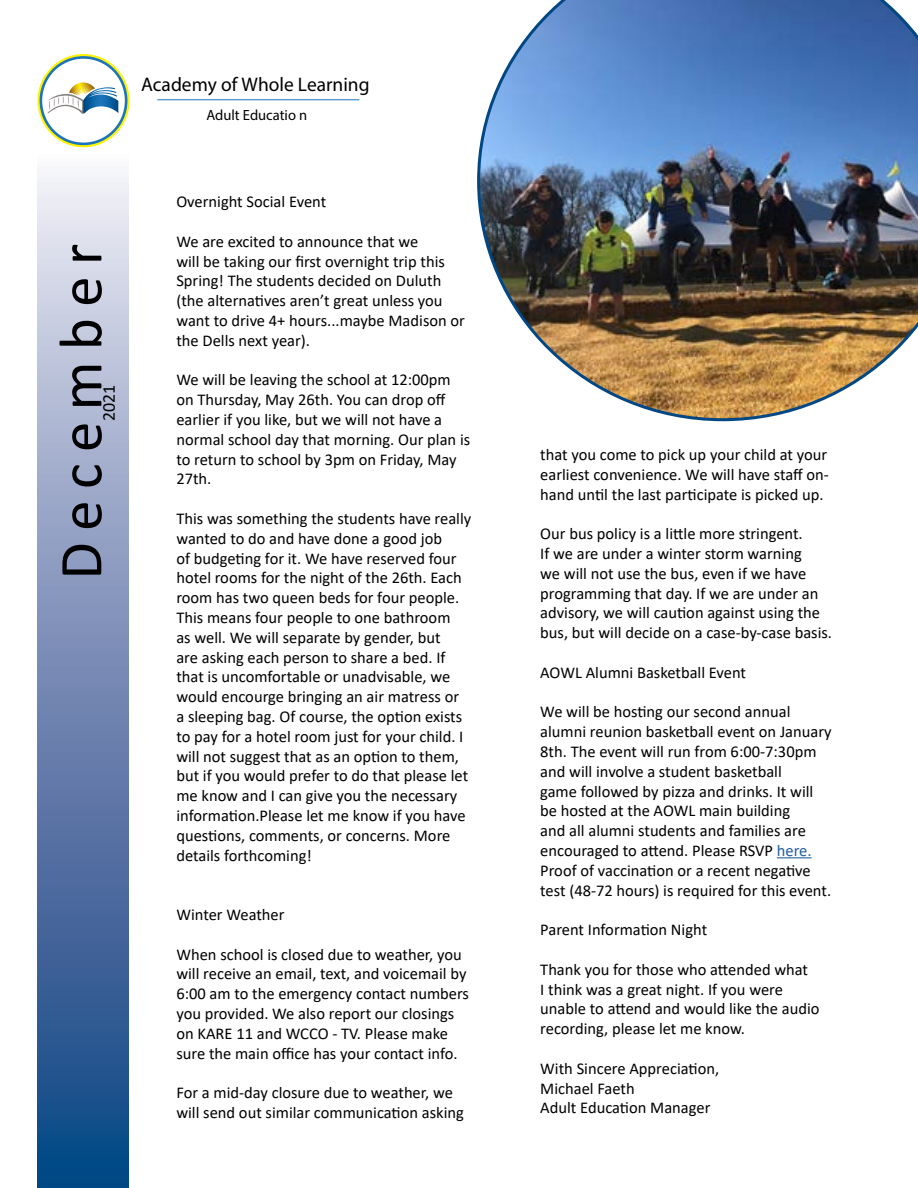
<style>
.page{position:relative;width:918px;height:1188px;background:#fff}
.page>*{position:absolute;margin:0;border:0;box-sizing:border-box;transform-origin:0 0}
.t1{font:61.5px "Calibri";letter-spacing:.18em;color:#000}
.t2{font:19.65px "Myriad Pro";color:#000}
.t3{font:18px "Calibri";color:#000}
.t4{font:16.5px/19.8px "Calibri";color:#000}
.t5{font:14.7px "Myriad Pro";color:#000}
.s1{color:#215e9e}
</style>
<div class="page">
<hr style="left:777px;top:857px;width:35px;height:1px;background:#215e9e">
<div style="left:38px;top:150px;width:90px;height:1038px;background:linear-gradient(to bottom,#f1e9f3,#053b7e)"></div>
<div style="left:37px;top:54px;width:93px;height:93px;border:7px solid #fff200;border-radius:50%"></div>
<div style="left:41px;top:57px;width:85px;height:87px;background:#fff;border-radius:50%"></div>
<div style="left:40px;top:56px;width:87px;height:89px;border:3px solid #1c75bc;border-radius:50%"></div>
<svg style="left:48px;top:82px;width:70px;height:32px"></svg>
<hr style="left:158px;top:99px;width:201px;height:1px;background:#1c75bc">
<img style="left:477px;top:0;width:441px;height:421px">
<p class="t2" style="left:141px;top:72px;width:230px">Academy of Whole Learning</p>
<p class="t5" style="left:206px;top:106px;width:102px">Adult Educatio n</p>
<h1 class="t1" style="left:38px;top:580px;width:338px;rotate:-90deg">December</h1>
<p class="t3" style="left:96px;top:421px;width:38px;rotate:-90deg">2021</p>
<p class="t4" style="left:176px;top:191px;width:151px">Overnight Social Event</p>
<p class="t4" style="left:176px;top:231px;width:290px">We are excited to announce that we<br>will be taking our first overnight trip this Spring! The students decided on Duluth (the alternatives aren’t great unless you want to drive 4+ hours...maybe Madison or the Dells next year).</p>
<p class="t4" style="left:176px;top:370px;width:295px">We will be leaving the school at 12:00pm on Thursday, May 26th. You can drop off earlier if you like, but we will not have a normal school day that morning. Our plan is to return to school by 3pm on Friday, May 27th.</p>
<p class="t4" style="left:176px;top:508px;width:296px">This was something the students have really wanted to do and have done a good job<br>of budgeting for it. We have reserved four hotel rooms for the night of the 26th. Each room has two queen beds for four people.<br>This means four people to one bathroom<br>as well. We will separate by gender, but<br>are asking each person to share a bed. If that is uncomfortable or unadvisable, we would encourge bringing an air matress or<br>a sleeping bag. Of course, the option exists to pay for a hotel room just for your child. I will not suggest that as an option to them, but if you would prefer to do that please let me know and I can give you the necessary information.Please let me know if you have questions, comments, or concerns. More details forthcoming!</p>
<p class="t4" style="left:176px;top:904px;width:110px">Winter Weather</p>
<p class="t4" style="left:176px;top:944px;width:294px">When school is closed due to weather, you will receive an email, text, and voicemail by 6:00 am to the emergency contact numbers you provided. We also report our closings on KARE 11 and WCCO - TV. Please make sure the main office has your contact info.</p>
<p class="t4" style="left:176px;top:1082px;width:289px">For a mid-day closure due to weather, we will send out similar communication asking</p>
<p class="t4" style="left:540px;top:444px;width:290px;text-align:justify">that you come to pick up your child at your earliest convenience. We will have staff on&shy;hand until the last participate is picked up.</p>
<p class="t4" style="left:540px;top:523px;width:293px">Our bus policy is a little more stringent.<br>If we are under a winter storm warning<br>we will not use the bus, even if we have programming that day. If we are under an advisory, we will caution against using the bus, but will decide on a case-by-case basis.</p>
<p class="t4" style="left:540px;top:662px;width:207px">AOWL Alumni Basketball Event</p>
<p class="t4" style="left:540px;top:702px;width:293px">We will be hosting our second annual alumni reunion basketball event on January 8th. The event will run from 6:00-7:30pm and will involve a student basketball<br>game followed by pizza and drinks. It will be hosted at the AOWL main building<br>and all alumni students and families are encouraged to attend. Please RSVP <span class="s1">here.<br></span>Proof of vaccination or a recent negative test (48-72 hours) is required for this event.</p>
<p class="t4" style="left:540px;top:919px;width:168px">Parent Information Night</p>
<p class="t4" style="left:540px;top:959px;width:281px">Thank you for those who attended what<br>I think was a great night. If you were unable to attend and would like the audio recording, please let me know.</p>
<p class="t4" style="left:540px;top:1058px;width:180px">With Sincere Appreciation,<br>Michael Faeth<br>Adult Education Manager</p>
</div>
